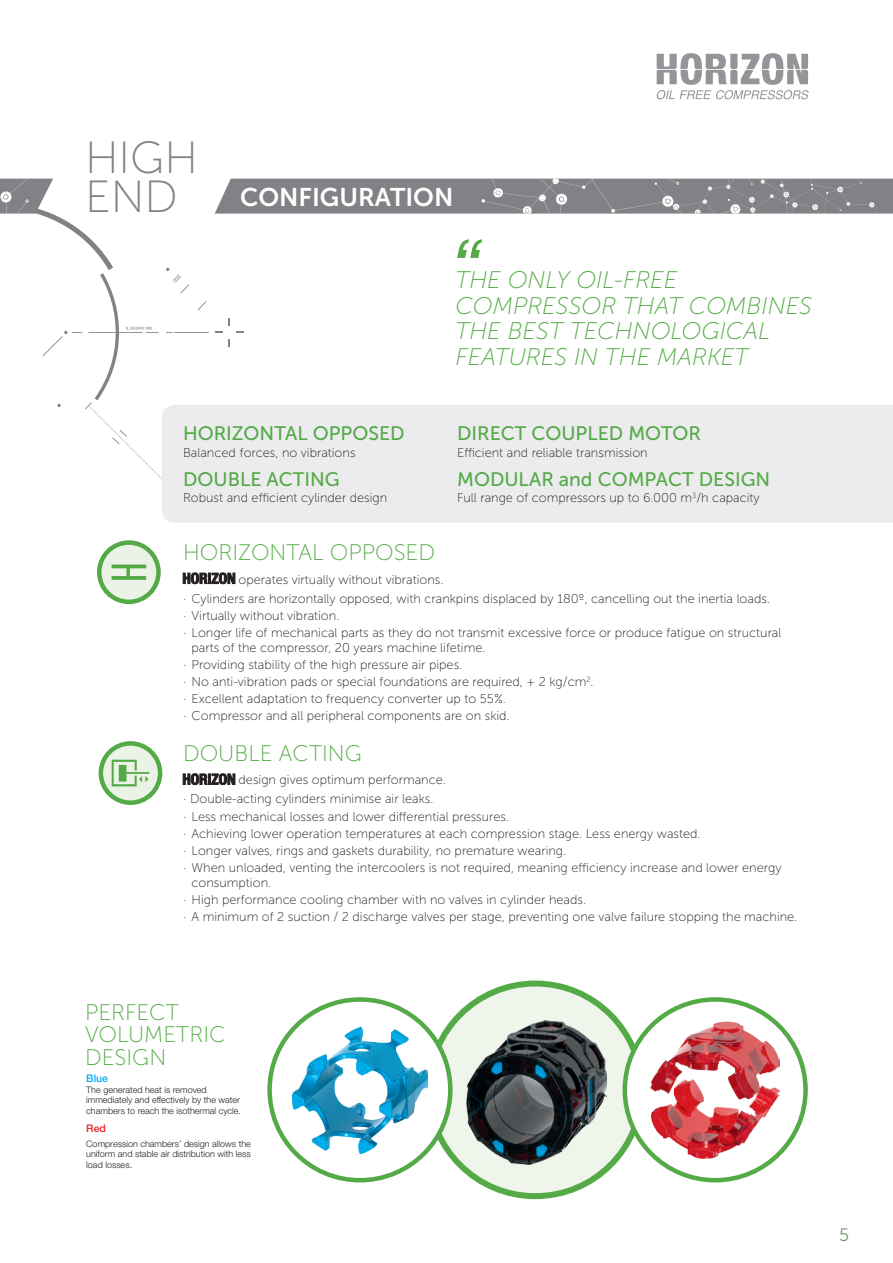
<style>
.page{position:relative;width:893px;height:1263px;background:#fff}
.page>*{position:absolute;margin:0;border:0;box-sizing:border-box;transform-origin:0 0}
.t1{font:45px/39px "Museo Sans 100";color:#808285}
.t2{font:25.5px "Museo Sans 700";color:#fff}
.t3{font:italic 24px/25.5px "Museo Sans 100";color:#54aa46}
.t4{font:22.5px/22.5px "Museo Sans 100";color:#54aa46}
.t5{font:19.5px "Museo Sans 500";color:#54aa46}
.t6{font:18px "Museo Sans 300";color:#769969}
.t7{font:12.75px/17.1px "Museo Sans 100";color:#231f20}
.t8{font:500 10.5px "Helvetica Neue";color:#00aeef}
.t9{font:500 10.5px "Helvetica Neue";color:#ee1d23}
.t10{font:300 9px/10.5px "Helvetica Neue";color:#231f20}
</style>
<div class="page">
<hr style="left:174px;top:332px;width:35px;height:1px;background:#808285">
<div style="left:167px;top:405px;width:726px;height:118px;background:#ececee"></div>
<svg style="left:183px;top:573px;width:52px;height:11px"></svg>
<svg style="left:183px;top:773px;width:52px;height:12px"></svg>
<svg style="left:99px;top:542px;width:60px;height:60px;background:#d6e8d0"></svg>
<div style="left:97px;top:540px;width:64px;height:64px;border:4px solid #54aa46;border-radius:50%"></div>
<svg style="left:112px;top:564px;width:34px;height:16px"></svg>
<svg style="left:101px;top:743px;width:59px;height:60px;background:#d1e6cb"></svg>
<div style="left:99px;top:741px;width:63px;height:64px;border:4px solid #54aa46;border-radius:50%"></div>
<svg style="left:112px;top:760px;width:37px;height:26px"></svg>
<svg style="left:457px;top:239px;width:25px;height:19px"></svg>
<svg style="left:657px;top:53px;width:152px;height:46px"></svg>
<svg style="left:429px;top:983px;width:213px;height:213px;background:#daead5"></svg>
<img style="left:466px;top:1020px;width:140px;height:144px">
<div style="left:625px;top:999px;width:180px;height:181px;background:#fff;border-radius:50%"></div>
<div style="left:623px;top:997px;width:185px;height:185px;border:4px solid #54aa46;border-radius:50%"></div>
<img style="left:651px;top:1021px;width:128px;height:137px">
<div style="left:270px;top:999px;width:180px;height:181px;background:#fff;border-radius:50%"></div>
<div style="left:267px;top:997px;width:186px;height:185px;border:4px solid #54aa46;border-radius:50%"></div>
<img style="left:293px;top:1026px;width:134px;height:127px">
<svg style="left:215px;top:179px;width:678px;height:35px;background:#87898c"></svg>
<svg style="left:0;top:179px;width:206px;height:341px"></svg>
<h1 class="t1" style="left:85px;top:139px;width:114px">HIGH<br>END</h1>
<h2 class="t2" style="left:240px;top:183px;width:215px">CONFIGURATION</h2>
<h3 class="t3" style="left:455px;top:268px;width:358px">THE ONLY OIL-FREE<br>COMPRESSOR THAT COMBINES<br>THE BEST TECHNOLOGICAL<br>FEATURES IN THE MARKET</h3>
<h3 class="t5" style="left:183px;top:423px;width:223px">HORIZONTAL OPPOSED</h3>
<p class="t7" style="left:183px;top:444px;width:174px">Balanced forces, no vibrations</p>
<h3 class="t5" style="left:183px;top:468px;width:158px">DOUBLE ACTING</h3>
<p class="t7" style="left:183px;top:489px;width:206px">Robust and efficient cylinder design</p>
<h3 class="t5" style="left:457px;top:423px;width:245px">DIRECT COUPLED MOTOR</h3>
<p class="t7" style="left:457px;top:444px;width:192px">Efficient and reliable transmission</p>
<h3 class="t5" style="left:457px;top:468px;width:315px">MODULAR and COMPACT DESIGN</h3>
<p class="t7" style="left:457px;top:489px;width:304px">Full range of compressors up to 6.000 m<sup>3</sup>/h capacity</p>
<h3 class="t4" style="left:183px;top:541px;width:254px">HORIZONTAL OPPOSED</h3>
<p class="t7" style="left:183px;top:570px;width:588px;line-height:18.8px;text-indent:56px">operates virtually without vibrations.<br>· Cylinders are horizontally opposed, with crankpins displaced by 180º, cancelling out the inertia loads.</p>
<p class="t7" style="left:183px;top:607px;width:600px">· Virtually without vibration.<br>· Longer life of mechanical parts as they do not transmit excessive force or produce fatigue on structural</p>
<p class="t7" style="left:183px;top:639px;width:412px;text-indent:9px">parts of the compressor, 20 years machine lifetime.<br>· Providing stability of the high pressure air pipes.<br>· No anti-vibration pads or special foundations are required, + 2 kg/cm<sup>2</sup>. · Excellent adaptation to frequency converter up to 55%.<br>· Compressor and all peripheral components are on skid.</p>
<h3 class="t4" style="left:183px;top:742px;width:180px">DOUBLE ACTING</h3>
<p class="t7" style="left:183px;top:770px;width:264px;line-height:19.2px;text-indent:56px">design gives optimum performance. · Double-acting cylinders minimise air leaks.</p>
<p class="t7" style="left:183px;top:808px;width:600px">· Less mechanical losses and lower differential pressures.<br>· Achieving lower operation temperatures at each compression stage. Less energy wasted.<br>· Longer valves, rings and gaskets durability, no premature wearing.<br>· When unloaded, venting the intercoolers is not required, meaning efficiency increase and lower energy</p>
<p class="t7" style="left:183px;top:874px;width:616px;text-indent:9px">consumption.<br>· High performance cooling chamber with no valves in cylinder heads.<br>· A minimum of 2 suction / 2 discharge valves per stage, preventing one valve failure stopping the machine.</p>
<h3 class="t4" style="left:85px;top:1001px;width:142px">PERFECT<br>VOLUMETRIC<br>DESIGN</h3>
<p class="t8" style="left:86px;top:1072px;width:23px">Blue</p>
<p class="t10" style="left:86px;top:1084px;width:156px">The generated heat is removed immediately and effectively by the water chambers to reach the isothermal cycle.</p>
<p class="t9" style="left:86px;top:1122px;width:21px">Red</p>
<p class="t10" style="left:86px;top:1138px;width:166px;text-align:justify">Compression chambers’ design allows the uniform and stable air distribution with less load losses.</p>
<h3 class="t6" style="left:839px;top:1225px;width:12px">5</h3>
</div>
